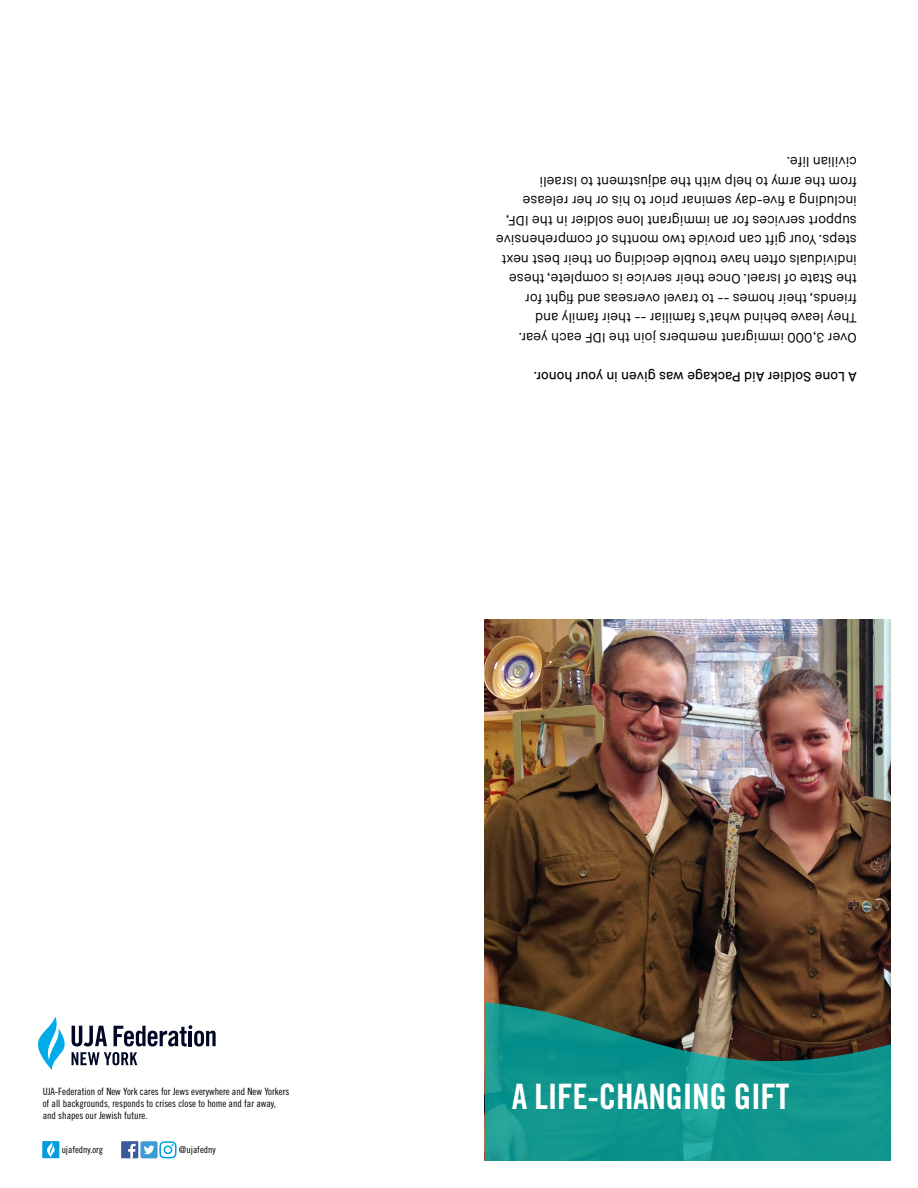
<style>
.page{position:relative;width:918px;height:1188px;background:#fff}
.page>*{position:absolute;margin:0;border:0;box-sizing:border-box;transform-origin:0 0}
.t1{font:35.1px "Trade Gothic LT Std Bd Cn 20";letter-spacing:-.01em;color:#fff}
.t2{font:13.5px/19.5px "Maison Neue";color:#000}
.t3{font:500 13.5px "Maison Neue";color:#000}
.t4{font:10.05px/12px "Trade Gothic LT Std Cn 18";color:#000}
.t5{font:9.75px "Trade Gothic LT Std Cn 18";color:#000}
</style>
<div class="page">
<img style="left:485px;top:620px;width:406px;height:383px">
<svg style="left:485px;top:1003px;width:406px;height:158px;fill:#12948d"></svg>
<svg style="left:38px;top:1017px;width:178px;height:53px"></svg>
<div style="left:121px;top:1141px;width:17px;height:17px;background:#3b5a9a"></div>
<svg style="left:128px;top:1144px;width:8px;height:14px"></svg>
<div style="left:140px;top:1141px;width:18px;height:17px;background:#3c9bd5;border-radius:2px"></div>
<svg style="left:144px;top:1141px;width:33px;height:17px"></svg>
<svg style="left:42px;top:1141px;width:17px;height:17px"></svg>
<svg style="left:42px;top:1142px;width:16px;height:15px"></svg>
<p class="t2" style="left:857px;top:347px;width:362px;rotate:-180deg">Over 3,000 immigrant members join the IDF each year.<br>They leave behind what’s familiar -- their family and friends, their homes -- to travel overseas and fight for<br>the State of Israel. Once their service is complete, these individuals often have trouble deciding on their best next steps. Your gift can provide two months of comprehensive support services for an immigrant lone soldier in the IDF, including a five-day seminar prior to his or her release from the army to help with the adjustment to Israeli civilian life.</p>
<p class="t3" style="left:857px;top:385px;width:325px;rotate:-180deg">A Lone Soldier Aid Package was given in your honor.</p>
<p class="t4" style="left:43px;top:1086px;width:248px">UJA-Federation of New York cares for Jews everywhere and New Yorkers of all backgrounds, responds to crises close to home and far away, and shapes our Jewish future.</p>
<p class="t5" style="left:62px;top:1144px;width:43px">ujafedny.org</p>
<p class="t5" style="left:179px;top:1144px;width:38px">@ujafedny</p>
<p class="t1" style="left:512px;top:1075px;width:279px">A LIFE-CHANGING GIFT</p>
</div>
